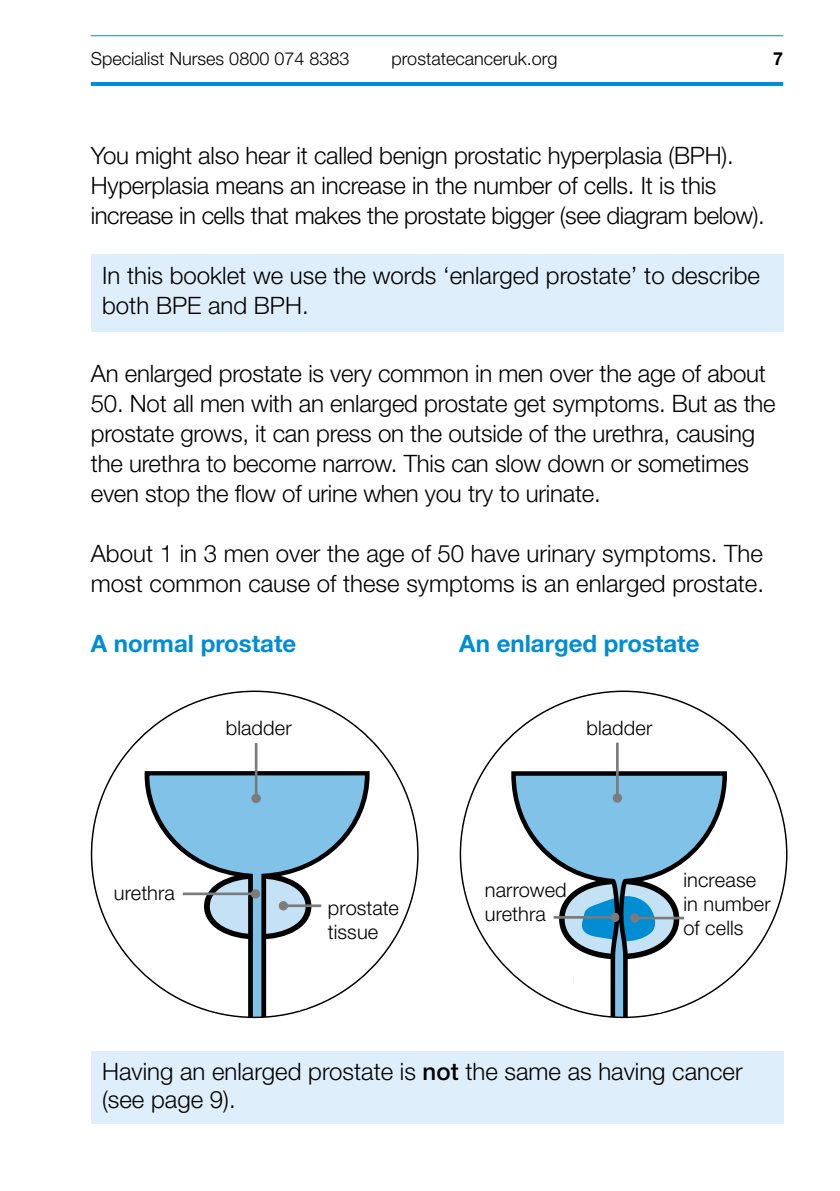
<style>
.page{position:relative;width:840px;height:1191px;background:#fff}
.page>*{position:absolute;margin:0;border:0;box-sizing:border-box;transform-origin:0 0}
.t1{font:300 24px/30px "Helvetica Neue LT Std";letter-spacing:-.01em;color:#000}
.t2{font:700 24px "Helvetica Neue LT Std";color:#008dd4}
.t3{font:300 20px/24px "Helvetica Neue LT Std";letter-spacing:.005em;color:#000}
.t4{font:300 18px "Helvetica Neue LT Std";color:#000}
.t5{font:700 18px "Helvetica Neue LT Std";color:#000}
.s1{font-weight:500}
</style>
<div class="page">
<hr style="left:91px;top:82px;width:691px;height:4px;background:#008dd4">
<hr style="left:91px;top:35px;width:691px;height:1px;background:#008dd4">
<div style="left:91px;top:254px;width:691px;height:78px;background:#dfeefb"></div>
<svg style="left:91px;top:692px;width:326px;height:274px"></svg>
<svg style="left:142px;top:769px;width:230px;height:195px"></svg>
<hr style="left:255px;top:743px;width:2px;height:56px;background:#7c7b7b">
<div style="left:251px;top:793px;width:10px;height:10px;background:#7c7b7b;border-radius:50%"></div>
<hr style="left:282px;top:904px;width:39px;height:3px;background:#7c7b7b">
<div style="left:278px;top:901px;width:10px;height:9px;background:#7c7b7b;border-radius:50%"></div>
<hr style="left:183px;top:892px;width:73px;height:3px;background:#7c7b7b">
<div style="left:251px;top:889px;width:9px;height:9px;background:#7c7b7b;border-radius:50%"></div>
<svg style="left:461px;top:692px;width:325px;height:282px"></svg>
<svg style="left:509px;top:769px;width:219px;height:187px"></svg>
<hr style="left:636px;top:916px;width:47px;height:3px;background:#7c7b7b">
<svg style="left:629px;top:913px;width:10px;height:9px"></svg>
<hr style="left:553px;top:916px;width:58px;height:2px;background:#7c7b7b">
<svg style="left:610px;top:912px;width:9px;height:10px"></svg>
<svg style="left:502px;top:956px;width:234px;height:61px"></svg>
<svg style="left:135px;top:964px;width:244px;height:53px"></svg>
<div style="left:91px;top:1051px;width:691px;height:72px;background:#dfeefb"></div>
<hr style="left:615px;top:742px;width:3px;height:56px;background:#7c7b7b">
<div style="left:612px;top:793px;width:9px;height:9px;background:#7c7b7b;border-radius:50%"></div>
<p class="t4" style="left:91px;top:48px;width:260px">Specialist Nurses 0800 074 8383</p>
<p class="t4" style="left:391px;top:48px;width:167px">prostatecanceruk.org</p>
<p class="t5" style="left:772px;top:47px;width:12px">7</p>
<p class="t1" style="left:91px;top:140px;width:675px">You might also hear it called benign prostatic hyperplasia (BPH).<br>Hyperplasia means an increase in the number of cells. It is this increase in cells that makes the prostate bigger (see diagram below).</p>
<p class="t1" style="left:102px;top:260px;width:659px">In this booklet we use the words ‘enlarged prostate’ to describe both BPE and BPH.</p>
<p class="t1" style="left:91px;top:358px;width:676px">An enlarged prostate is very common in men over the age of about</p>
<p class="t1" style="left:91px;top:388px;width:686px">50. Not all men with an enlarged prostate get symptoms. But as the prostate grows, it can press on the outside of the urethra, causing the urethra to become narrow. This can slow down or sometimes even stop the flow of urine when you try to urinate.</p>
<p class="t1" style="left:91px;top:538px;width:674px">About 1 in 3 men over the age of 50 have urinary symptoms. The most common cause of these symptoms is an enlarged prostate.</p>
<p class="t2" style="left:91px;top:628px;width:207px">A normal prostate</p>
<p class="t2" style="left:459px;top:628px;width:241px">An enlarged prostate</p>
<p class="t3" style="left:225px;top:715px;width:67px">bladder</p>
<p class="t3" style="left:114px;top:880px;width:62px">urethra</p>
<p class="t3" style="left:327px;top:896px;width:72px">prostate tissue</p>
<p class="t3" style="left:586px;top:715px;width:67px">bladder</p>
<p class="t3" style="left:484px;top:877px;width:83px">narrowed urethra</p>
<p class="t3" style="left:683px;top:867px;width:89px">increase in number of cells</p>
<p class="t1" style="left:102px;top:1056px;width:641px;line-height:28px">Having an enlarged prostate is <span class="s1">not</span> the same as having cancer (see page 9).</p>
</div>
